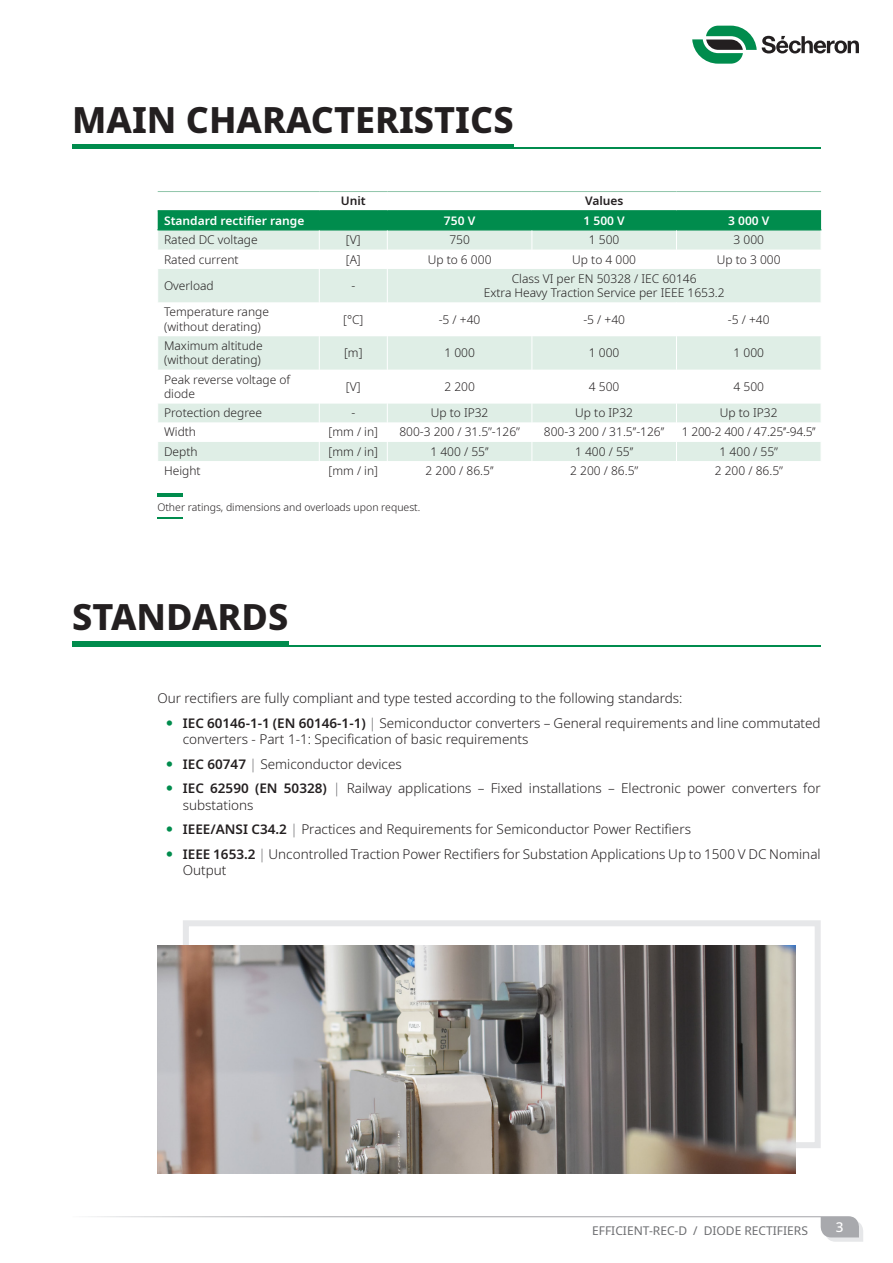
<style>
.page{position:relative;width:893px;height:1263px;background:#fff}
.page>*{position:absolute;margin:0;border:0;box-sizing:border-box;transform-origin:0 0}
.Title_H1{font:800 36px "Noto Sans";color:#231f20}
.t1{font:300 13.5px/16.2px "Noto Sans";color:#231f20}
.t2{font:500 13.5px "Noto Sans";color:#fff}
.Table_Body_Cells{font:300 12px "Noto Sans";color:#231f20}
.Table_Left_Cells{font:300 12px/14.4px "Noto Sans";color:#231f20}
.Table_Header_Cells{font:600 12px "Noto Sans";color:#fff}
.t3{font:12px "Noto Sans";color:#6c6d70}
.Table_Body_Cells-2{font:300 12px "Noto Sans";letter-spacing:-.02em;color:#231f20}
.Table_Header_Cells-2{font:600 12px "Noto Sans";color:#231f20}
.Legend_or_Note{font:300 10.5px "Noto Sans";color:#231f20}
.s1{font-weight:600}
.s2{color:#6c6d70}
</style>
<div class="page">
<svg style="left:692px;top:26px;width:167px;height:38px"></svg>
<svg style="left:88px;top:1216px;width:775px;height:26px"></svg>
<hr style="left:72px;top:148px;width:749px;height:1px;background:#008c4d">
<hr style="left:72px;top:145px;width:442px;height:4px;background:#008c4d">
<hr style="left:157px;top:493px;width:26px;height:3px;background:#008c4d">
<svg style="left:157px;top:517px;width:26px;height:1px"></svg>
<hr style="left:72px;top:645px;width:749px;height:1px;background:#008c4d">
<hr style="left:72px;top:642px;width:216px;height:4px;background:#008c4d">
<div style="left:183px;top:920px;width:638px;height:228px;border:6px solid #e6e7e9"></div>
<img style="left:157px;top:946px;width:638px;height:228px">
<svg style="left:158px;top:269px;width:663px;height:192px;fill:#dfeee6"></svg>
<hr style="left:158px;top:191px;width:161px;height:1px;background:#8fc5a9">
<hr style="left:319px;top:191px;width:68px;height:1px;background:#8fc5a9">
<hr style="left:387px;top:191px;width:145px;height:1px;background:#8fc5a9">
<hr style="left:532px;top:191px;width:144px;height:1px;background:#8fc5a9">
<hr style="left:676px;top:191px;width:145px;height:1px;background:#8fc5a9">
<hr style="left:158px;top:210px;width:161px;height:1px;background:#008c4d">
<hr style="left:319px;top:210px;width:68px;height:1px;background:#008c4d">
<hr style="left:387px;top:210px;width:145px;height:1px;background:#008c4d">
<hr style="left:532px;top:210px;width:144px;height:1px;background:#008c4d">
<hr style="left:676px;top:210px;width:145px;height:1px;background:#008c4d">
<svg style="left:157px;top:211px;width:665px;height:39px;background:#70bd9a"></svg>
<hr style="left:319px;top:269px;width:1px;height:34px;background:#fff">
<hr style="left:387px;top:269px;width:1px;height:34px;background:#fff">
<hr style="left:319px;top:303px;width:1px;height:33px;background:#fff">
<hr style="left:387px;top:303px;width:1px;height:33px;background:#fff">
<hr style="left:531px;top:303px;width:1px;height:33px;background:#fff">
<hr style="left:676px;top:303px;width:1px;height:33px;background:#fff">
<hr style="left:319px;top:336px;width:1px;height:34px;background:#fff">
<hr style="left:387px;top:336px;width:1px;height:34px;background:#fff">
<hr style="left:531px;top:336px;width:1px;height:34px;background:#fff">
<hr style="left:676px;top:336px;width:1px;height:34px;background:#fff">
<hr style="left:319px;top:370px;width:1px;height:33px;background:#fff">
<hr style="left:387px;top:370px;width:1px;height:33px;background:#fff">
<hr style="left:531px;top:370px;width:1px;height:33px;background:#fff">
<hr style="left:676px;top:370px;width:1px;height:33px;background:#fff">
<svg style="left:319px;top:403px;width:1px;height:58px"></svg>
<svg style="left:387px;top:403px;width:1px;height:58px"></svg>
<svg style="left:531px;top:403px;width:1px;height:58px"></svg>
<svg style="left:676px;top:403px;width:1px;height:58px"></svg>
<p class="Title_H1" style="left:72px;top:93px;width:443px">MAIN CHARACTERISTICS</p>
<p class="Table_Header_Cells-2" style="left:341px;top:193px;width:26px">Unit</p>
<p class="Table_Header_Cells-2" style="left:585px;top:193px;width:40px">Values</p>
<p class="Table_Header_Cells" style="left:164px;top:212px;width:142px">Standard rectifier range</p>
<p class="Table_Header_Cells" style="left:444px;top:212px;width:33px">750 V</p>
<p class="Table_Header_Cells" style="left:584px;top:212px;width:43px">1 500 V</p>
<p class="Table_Header_Cells" style="left:728px;top:212px;width:43px">3 000 V</p>
<p class="Table_Left_Cells" style="left:164px;top:233px;width:95px">Rated DC voltage</p>
<p class="Table_Body_Cells" style="left:346px;top:232px;width:16px">[V]</p>
<p class="Table_Body_Cells" style="left:449px;top:232px;width:22px">750</p>
<p class="Table_Body_Cells" style="left:589px;top:232px;width:32px">1 500</p>
<p class="Table_Body_Cells" style="left:733px;top:232px;width:32px">3 000</p>
<p class="Table_Left_Cells" style="left:164px;top:252px;width:76px">Rated current</p>
<p class="Table_Body_Cells" style="left:346px;top:251px;width:16px">[A]</p>
<p class="Table_Body_Cells" style="left:428px;top:251px;width:65px">Up to 6 000</p>
<p class="Table_Body_Cells" style="left:572px;top:251px;width:65px">Up to 4 000</p>
<p class="Table_Body_Cells" style="left:717px;top:251px;width:65px">Up to 3 000</p>
<p class="Table_Left_Cells" style="left:164px;top:279px;width:51px">Overload</p>
<p class="Table_Body_Cells" style="left:351px;top:277px;width:5px">-</p>
<p class="Table_Body_Cells" style="left:512px;top:270px;width:186px">Class VI per EN 50328 / IEC 60146</p>
<p class="Table_Body_Cells" style="left:484px;top:284px;width:242px">Extra Heavy Traction Service per IEEE 1653.2</p>
<p class="Table_Left_Cells" style="left:164px;top:305px;width:106px">Temperature range</p>
<p class="Table_Left_Cells" style="left:164px;top:320px;width:98px">(without derating)</p>
<p class="Table_Left_Cells" style="left:164px;top:339px;width:100px">Maximum altitude</p>
<p class="Table_Left_Cells" style="left:164px;top:353px;width:98px">(without derating)</p>
<p class="Table_Body_Cells" style="left:343px;top:311px;width:22px">[°C]</p>
<p class="Table_Body_Cells" style="left:439px;top:311px;width:43px">-5 / +40</p>
<p class="Table_Body_Cells" style="left:583px;top:311px;width:43px">-5 / +40</p>
<p class="Table_Body_Cells" style="left:728px;top:311px;width:43px">-5 / +40</p>
<p class="Table_Body_Cells" style="left:344px;top:344px;width:20px">[m]</p>
<p class="Table_Body_Cells" style="left:444px;top:344px;width:32px">1 000</p>
<p class="Table_Body_Cells" style="left:589px;top:344px;width:32px">1 000</p>
<p class="Table_Body_Cells" style="left:733px;top:344px;width:32px">1 000</p>
<p class="Table_Left_Cells" style="left:164px;top:372px;width:128px">Peak reverse voltage of diode</p>
<p class="Table_Body_Cells" style="left:346px;top:378px;width:16px">[V]</p>
<p class="Table_Body_Cells" style="left:444px;top:378px;width:32px">2 200</p>
<p class="Table_Body_Cells" style="left:589px;top:378px;width:32px">4 500</p>
<p class="Table_Body_Cells" style="left:733px;top:378px;width:32px">4 500</p>
<p class="Table_Left_Cells" style="left:164px;top:406px;width:100px">Protection degree</p>
<p class="Table_Body_Cells" style="left:351px;top:404px;width:5px">-</p>
<p class="Table_Body_Cells" style="left:431px;top:404px;width:59px">Up to IP32</p>
<p class="Table_Body_Cells" style="left:575px;top:404px;width:59px">Up to IP32</p>
<p class="Table_Body_Cells" style="left:720px;top:404px;width:59px">Up to IP32</p>
<p class="Table_Left_Cells" style="left:164px;top:425px;width:34px">Width</p>
<p class="Table_Body_Cells" style="left:329px;top:424px;width:51px">[mm / in]</p>
<p class="Table_Body_Cells" style="left:399px;top:424px;width:122px">800-3 200 / 31.5’’-126’’</p>
<p class="Table_Body_Cells" style="left:544px;top:424px;width:122px">800-3 200 / 31.5’’-126’’</p>
<p class="Table_Body_Cells-2" style="left:682px;top:424px;width:135px">1 200-2 400 / 47.25’’-94.5’’</p>
<p class="Table_Left_Cells" style="left:164px;top:444px;width:35px">Depth</p>
<p class="Table_Body_Cells" style="left:329px;top:443px;width:51px">[mm / in]</p>
<p class="Table_Body_Cells" style="left:430px;top:443px;width:60px">1 400 / 55’’</p>
<p class="Table_Body_Cells" style="left:575px;top:443px;width:60px">1 400 / 55’’</p>
<p class="Table_Body_Cells" style="left:720px;top:443px;width:60px">1 400 / 55’’</p>
<p class="Table_Left_Cells" style="left:164px;top:464px;width:38px">Height</p>
<p class="Table_Body_Cells" style="left:329px;top:462px;width:51px">[mm / in]</p>
<p class="Table_Body_Cells" style="left:426px;top:462px;width:70px">2 200 / 86.5’’</p>
<p class="Table_Body_Cells" style="left:570px;top:462px;width:70px">2 200 / 86.5’’</p>
<p class="Table_Body_Cells" style="left:715px;top:462px;width:70px">2 200 / 86.5’’</p>
<p class="Legend_or_Note" style="left:157px;top:499px;width:265px">Other ratings, dimensions and overloads upon request.</p>
<p class="Title_H1" style="left:72px;top:591px;width:217px">STANDARDS</p>
<p class="t1" style="left:157px;top:690px;width:527px">Our rectifiers are fully compliant and type tested according to the following standards:</p>
<p class="t1" style="left:183px;top:715px;width:639px"><span class="s1">IEC 60146-1-1 (EN 60146-1-1)</span> <span class="s2">|</span> Semiconductor converters – General requirements and line commutated converters - Part 1-1: Specification of basic requirements</p>
<p class="t1" style="left:183px;top:756px;width:220px"><span class="s1">IEC 60747</span> <span class="s2">|</span> Semiconductor devices</p>
<p class="t1" style="left:183px;top:781px;width:639px"><span class="s1">IEC 62590 (EN 50328)</span> <span class="s2">|</span> Railway applications – Fixed installations – Electronic power converters for substations</p>
<p class="t1" style="left:183px;top:821px;width:510px"><span class="s1">IEEE/ANSI C34.2</span> <span class="s2">|</span> Practices and Requirements for Semiconductor Power Rectifiers</p>
<p class="t1" style="left:183px;top:846px;width:639px"><span class="s1">IEEE 1653.2</span> <span class="s2">|</span> Uncontrolled Traction Power Rectifiers for Substation Applications Up to 1500 V DC Nominal<br>Output</p>
<p class="t3" style="left:592px;top:1222px;width:160px">EFFICIENT-REC-D / DIODE RECTIFIER</p>
<p class="t3" style="left:801px;top:1222px;width:8px">S</p>
<p class="t2" style="left:836px;top:1217px;width:9px">3</p>
</div>
